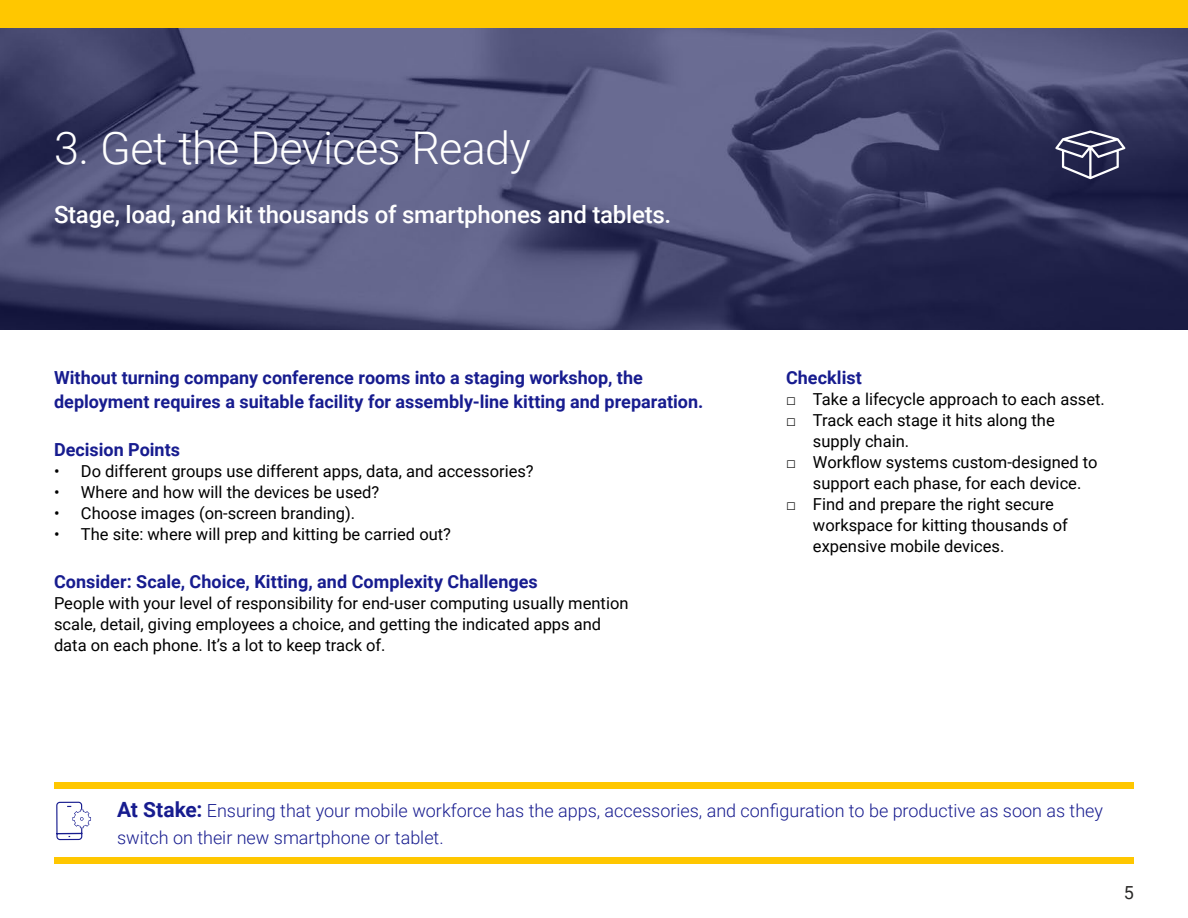
<style>
.page{position:relative;width:1188px;height:918px;background:#fff}
.page>*{position:absolute;margin:0;border:0;box-sizing:border-box;transform-origin:0 0}
.t1{font:300 45px "Roboto";letter-spacing:-.015em;color:#fff}
.t2{font:500 24px "Roboto";letter-spacing:-.01em;color:#fff}
.t3{font:700 18px/24px "Roboto";color:#171c8f}
.t4{font:300 18px/27px "Roboto";color:#171c8f}
.t5{font:18px "Roboto";color:#292827}
.t6{font:16.5px/21px "Roboto";color:#000}
.s1{font-family:"Arial"}
.s2{font-weight:700;font-size:21px}
</style>
<div class="page">
<div style="left:0;top:0;width:1188px;height:29px;background:#ffc700"></div>
<img style="left:0;top:29px;width:1188px;height:301px">
<div style="left:54px;top:782px;width:1080px;height:6px;background:#ffc700"></div>
<div style="left:54px;top:857px;width:1080px;height:6px;background:#ffc700"></div>
<svg style="left:56px;top:312px;width:35px;height:529px"></svg>
<svg style="left:1055px;top:130px;width:70px;height:49px;background:#515372"></svg>
<h1 class="t1" style="left:54px;top:117px;width:479px">3. Get the Devices Ready</h1>
<h2 class="t2" style="left:54px;top:198px;width:619px">Stage, load, and kit thousands of smartphones and tablets.</h2>
<p class="t3" style="left:54px;top:365px;width:651px">Without turning company conference rooms into a staging workshop, the deployment requires a suitable facility for assembly-line kitting and preparation.</p>
<p class="t3" style="left:54px;top:437px;width:128px">Decision Points</p>
<p class="t6" style="left:54px;top:460px;width:481px">• Do different groups use different apps, data, and accessories?</p>
<p class="t6" style="left:54px;top:481px;width:327px">• Where and how will the devices be used?</p>
<p class="t6" style="left:54px;top:502px;width:303px">• Choose images (on-screen branding).</p>
<p class="t6" style="left:54px;top:523px;width:399px">• The site: where will prep and kitting be carried out?</p>
<p class="t3" style="left:54px;top:569px;width:485px">Consider: Scale, Choice, Kitting, and Complexity Challenges</p>
<p class="t6" style="left:54px;top:592px;width:576px">People with your level of responsibility for end-user computing usually mention scale, detail, giving employees a choice, and getting the indicated apps and data on each phone. It’s a lot to keep track of.</p>
<p class="t3" style="left:786px;top:365px;width:77px">Checklist</p>
<p class="t6" style="left:786px;top:388px;width:320px"><span class="s1">□</span> Take a lifecycle approach to each asset.</p>
<p class="t6" style="left:813px;top:409px;width:243px;text-indent:-27px"><span class="s1">□</span> Track each stage it hits along the supply chain.</p>
<p class="t6" style="left:813px;top:451px;width:286px;text-indent:-27px"><span class="s1">□</span> Workflow systems custom-designed to support each phase, for each device.</p>
<p class="t6" style="left:813px;top:493px;width:257px;text-indent:-27px"><span class="s1">□</span> Find and prepare the right secure workspace for kitting thousands of expensive mobile devices.</p>
<p class="t4" style="left:117px;top:796px;width:988px"><span class="s2">At Stake:</span> Ensuring that your mobile workforce has the apps, accessories, and configuration to be productive as soon as they switch on their new smartphone or tablet.</p>
<p class="t5" style="left:1124px;top:879px;width:12px">5</p>
</div>
